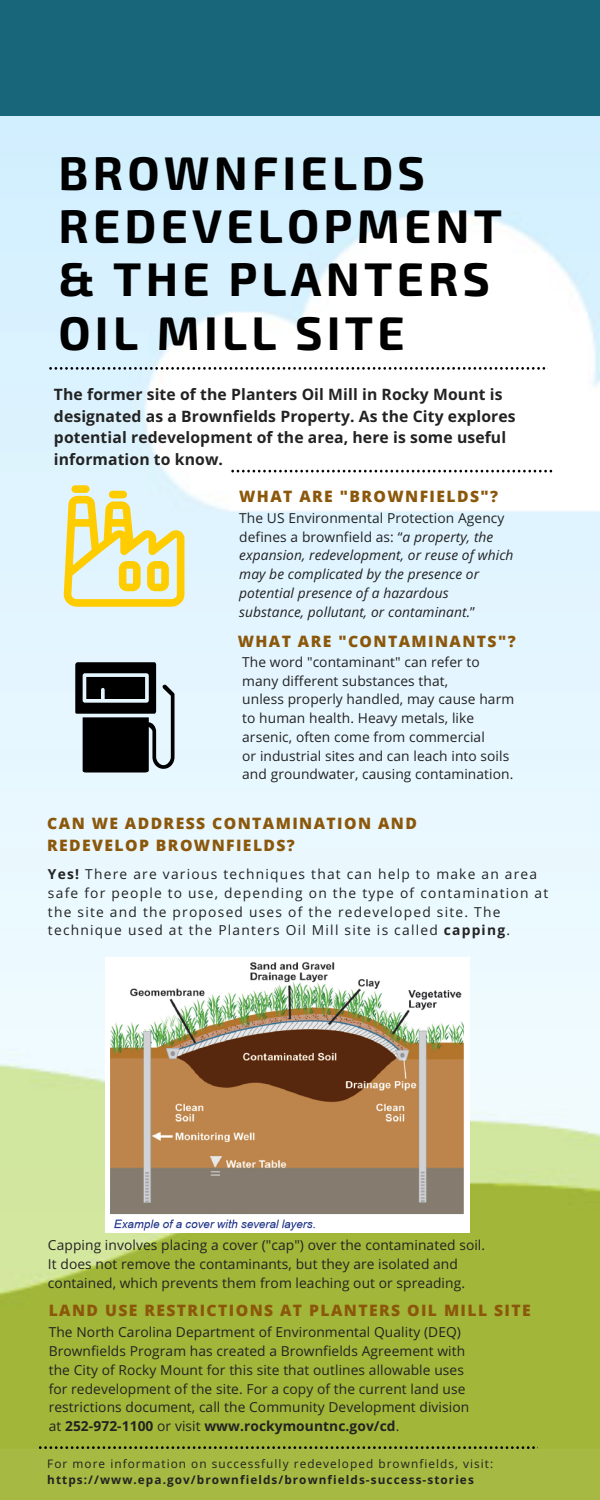
<style>
.page{position:relative;width:600px;height:1500px;background:#fff}
.page>*{position:absolute;margin:0;border:0;box-sizing:border-box;transform-origin:0 0}
.t1{font:700 47.2px/53.2px "Exo 2";letter-spacing:.09em;color:#000}
.t2{font:700 15.7px/21.8px "Open Sans";letter-spacing:.005em;color:#222}
.t3{font:800 15.7px/21.8px "Open Sans";letter-spacing:.09em;color:#8b580b}
.t4{font:13.8px/18.8px "Open Sans";letter-spacing:.005em;color:#222}
.t5{font:13.8px/18.8px "Open Sans";letter-spacing:.09em;color:#222}
.t6{font:italic 13.8px/18.8px "Open Sans";letter-spacing:.005em;color:#222}
.t7{font:11.8px "Open Sans";letter-spacing:.09em;color:#222}
.t8{font:700 11.8px "Open Sans";letter-spacing:.09em;color:#222}
.s1{font-style:normal}
.s2{font-weight:700}
</style>
<div class="page">
<img style="left:0;top:116px;width:600px;height:1333px">
<div style="left:0;top:0;width:600px;height:116px;background:#18667a"></div>
<div style="left:0;top:1449px;width:600px;height:51px;background:#a6b942"></div>
<svg style="left:49px;top:367px;width:496px;height:3px"></svg>
<svg style="left:231px;top:470px;width:321px;height:2px"></svg>
<svg style="left:39px;top:1446px;width:496px;height:3px"></svg>
<svg style="left:64px;top:496px;width:120px;height:111px;background:#ece395"></svg>
<div style="left:71px;top:485px;width:19px;height:8px;background:#fc0;border-radius:4px"></div>
<div style="left:109px;top:491px;width:18px;height:7px;background:#fc0;border-radius:4px"></div>
<svg style="left:75px;top:662px;width:100px;height:110px;background:#454a4d"></svg>
<img style="left:105px;top:957px;width:365px;height:275px">
<h1 class="t1" style="left:58px;top:144px;width:445px">BROWNFIELDS<br>REDEVELOPMENT &amp; THE PLANTERS<br>OIL MILL SITE</h1>
<p class="t2" style="left:54px;top:383px;width:463px">The former site of the Planters Oil Mill in Rocky Mount is designated as a Brownfields Property. As the City explores potential redevelopment of the area, here is some useful information to know.</p>
<p class="t3" style="left:239px;top:485px;width:260px">WHAT ARE "BROWNFIELDS"?</p>
<p class="t6" style="left:239px;top:508px;width:276px"><span class="s1">The US Environmental Protection Agency defines a brownfield as: “</span>a property, the expansion, redevelopment, or reuse of which may be complicated by the presence or potential presence of a hazardous substance, pollutant, or contaminant.<span class="s1">”</span></p>
<p class="t4" style="left:242px;top:652px;width:273px">The word "contaminant" can refer to many different substances that,<br>unless properly handled, may cause harm to human health. Heavy metals, like arsenic, often come from commercial<br>or industrial sites and can leach into soils and groundwater, causing contamination.</p>
<p class="t3" style="left:238px;top:630px;width:279px">WHAT ARE "CONTAMINANTS"?</p>
<p class="t3" style="left:47px;top:812px;width:371px">CAN WE ADDRESS CONTAMINATION AND<br>REDEVELOP BROWNFIELDS?</p>
<p class="t5" style="left:48px;top:864px;width:502px"><span class="s2">Yes!</span> There are various techniques that can help to make an area safe for people to use, depending on the type of contamination at the site and the proposed uses of the redeveloped site. The technique used at the Planters Oil Mill site is called <span class="s2">capping</span>.</p>
<p class="t4" style="left:48px;top:1235px;width:439px">Capping involves placing a cover ("cap") over the contaminated soil.<br>It does not remove the contaminants, but they are isolated and contained, which prevents them from leaching out or spreading.</p>
<p class="t3" style="left:49px;top:1299px;width:484px">LAND USE RESTRICTIONS AT PLANTERS OIL MILL SITE</p>
<p class="t4" style="left:49px;top:1322px;width:422px">The North Carolina Department of Environmental Quality (DEQ)<br>Brownfields Program has created a Brownfields Agreement with the City of Rocky Mount for this site that outlines allowable uses for redevelopment of the site. For a copy of the current land use restrictions document, call the Community Development division at <span class="s2">252-972-1100</span> or visit <span class="s2">www.rockymountnc.gov/cd</span>.</p>
<p class="t7" style="left:47px;top:1455px;width:447px">For more information on successfully redeveloped brownfields, visit:</p>
<p class="t8" style="left:47px;top:1472px;width:428px">https://www.epa.gov/brownfields/brownfields-success-stories</p>
</div>
